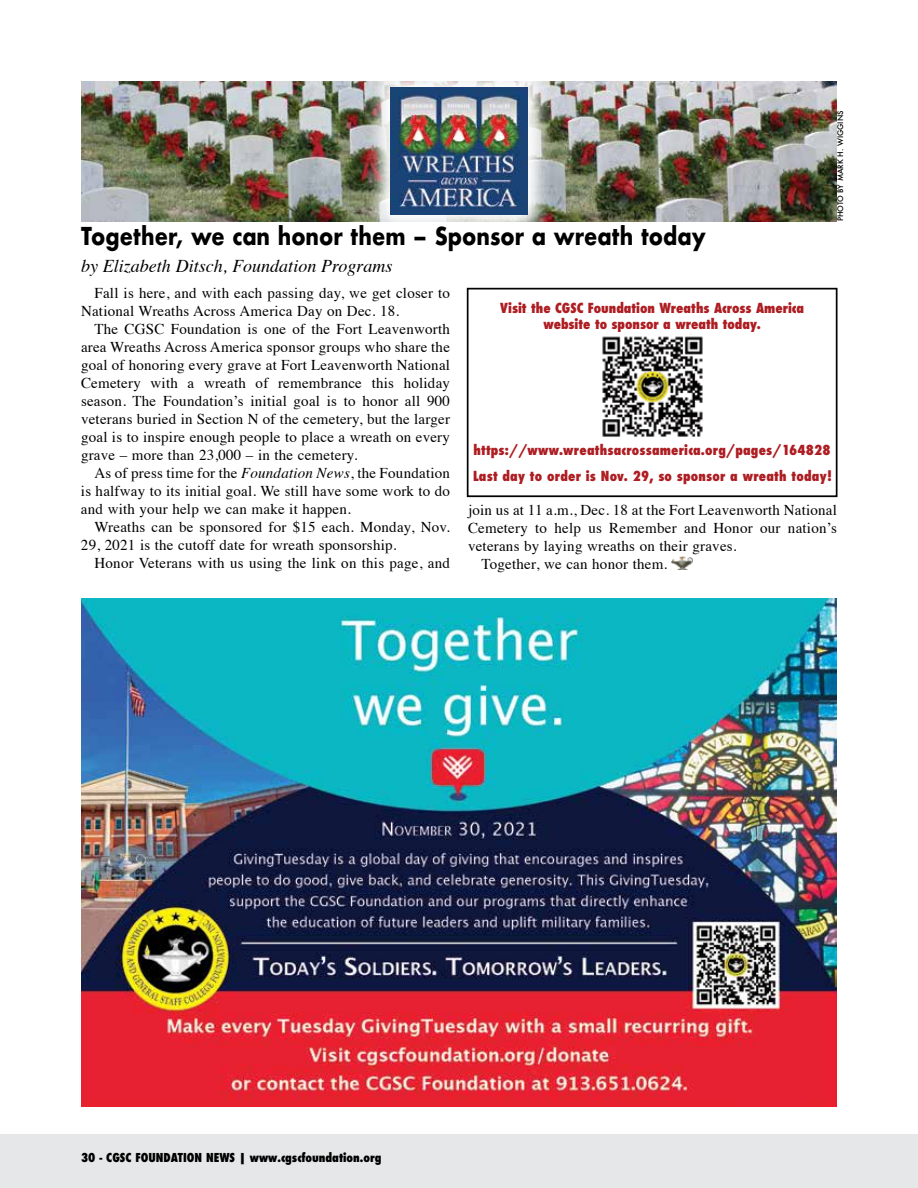
<style>
.page{position:relative;width:918px;height:1188px;background:#fff}
.page>*{position:absolute;margin:0;border:0;box-sizing:border-box;transform-origin:0 0}
.t1{font:700 24px "Futura";color:#000;scale:.85 1}
.t2{font:italic 18px "Times";color:#000}
.t3{font:15px/18px "Times";letter-spacing:.015em;color:#000}
.t4{font:800 condensed 13.5px/16.2px "Futura";letter-spacing:.015em;color:#ad1d22;text-align:center}
.t5{font:800 condensed 12px "Futura";color:#000}
.t6{font:500 7.5px "Futura";color:#000}
.s1{font-style:italic}
</style>
<div class="page">
<div style="left:0;top:1134px;width:918px;height:54px;background:#e6e7e8"></div>
<img style="left:81px;top:81px;width:756px;height:140px">
<img style="left:365px;top:81px;width:188px;height:141px">
<img style="left:391px;top:87px;width:136px;height:128px">
<img style="left:671px;top:556px;width:21px;height:14px">
<svg style="left:467px;top:288px;width:370px;height:209px"></svg>
<img style="left:81px;top:598px;width:756px;height:509px">
<h1 class="t1" style="left:81px;top:219px;width:737px">Together, we can honor them – Sponsor a wreath today</h1>
<p class="t2" style="left:81px;top:250px;width:313px">by Elizabeth Ditsch, Foundation Programs</p>
<p class="t6" style="left:835px;top:221px;width:112px;rotate:-90deg">PHOTO BY MARK H. WIGGINS</p>
<p class="t3" style="left:81px;top:283px;width:371px;text-indent:14px">Fall is here, and with each passing day, we get closer to<br>National Wreaths Across America Day on Dec. 18.</p>
<p class="t3" style="left:81px;top:319px;width:371px;text-align:justify;text-indent:14px">The CGSC Foundation is one of the Fort Leavenworth area Wreaths Across America sponsor groups who share the goal of honoring every grave at Fort Leavenworth National Cemetery with a wreath of remembrance this holiday season. The Foundation’s initial goal is to honor all 900 veterans buried in Section N of the cemetery, but the larger goal is to inspire enough people to place a wreath on every grave – more than 23,000 – in the cemetery.</p>
<p class="t3" style="left:81px;top:463px;width:371px;text-align:justify;text-indent:14px">As of press time for the <span class="s1">Foundation News</span>, the Foundation is halfway to its initial goal. We still have some work to do and with your help we can make it happen.</p>
<p class="t3" style="left:81px;top:517px;width:370px;text-indent:14px">Wreaths can be sponsored for $15 each. Monday, Nov.<br>29, 2021 is the cutoff date for wreath sponsorship.</p>
<p class="t3" style="left:94px;top:553px;width:357px">Honor Veterans with us using the link on this page, and</p>
<p class="t4" style="left:500px;top:300px;width:306px">Visit the CGSC Foundation Wreaths Across America website to sponsor a wreath today.</p>
<p class="t4" style="left:473px;top:438px;width:360px;line-height:25.5px;text-align:left">https://www.wreathsacrossamerica.org/pages/164828<br>Last day to order is Nov. 29, so sponsor a wreath today!</p>
<p class="t3" style="left:468px;top:500px;width:370px">join us at 11 a.m., Dec. 18 at the Fort Leavenworth National</p>
<p class="t3" style="left:468px;top:518px;width:371px">Cemetery to help us Remember and Honor our nation’s</p>
<p class="t3" style="left:468px;top:536px;width:270px">veterans by laying wreaths on their graves.</p>
<p class="t3" style="left:482px;top:554px;width:187px">Together, we can honor them.</p>
<p class="t5" style="left:81px;top:1149px;width:302px">30 - CGSC FOUNDATION NEWS | www.cgscfoundation.org</p>
</div>
